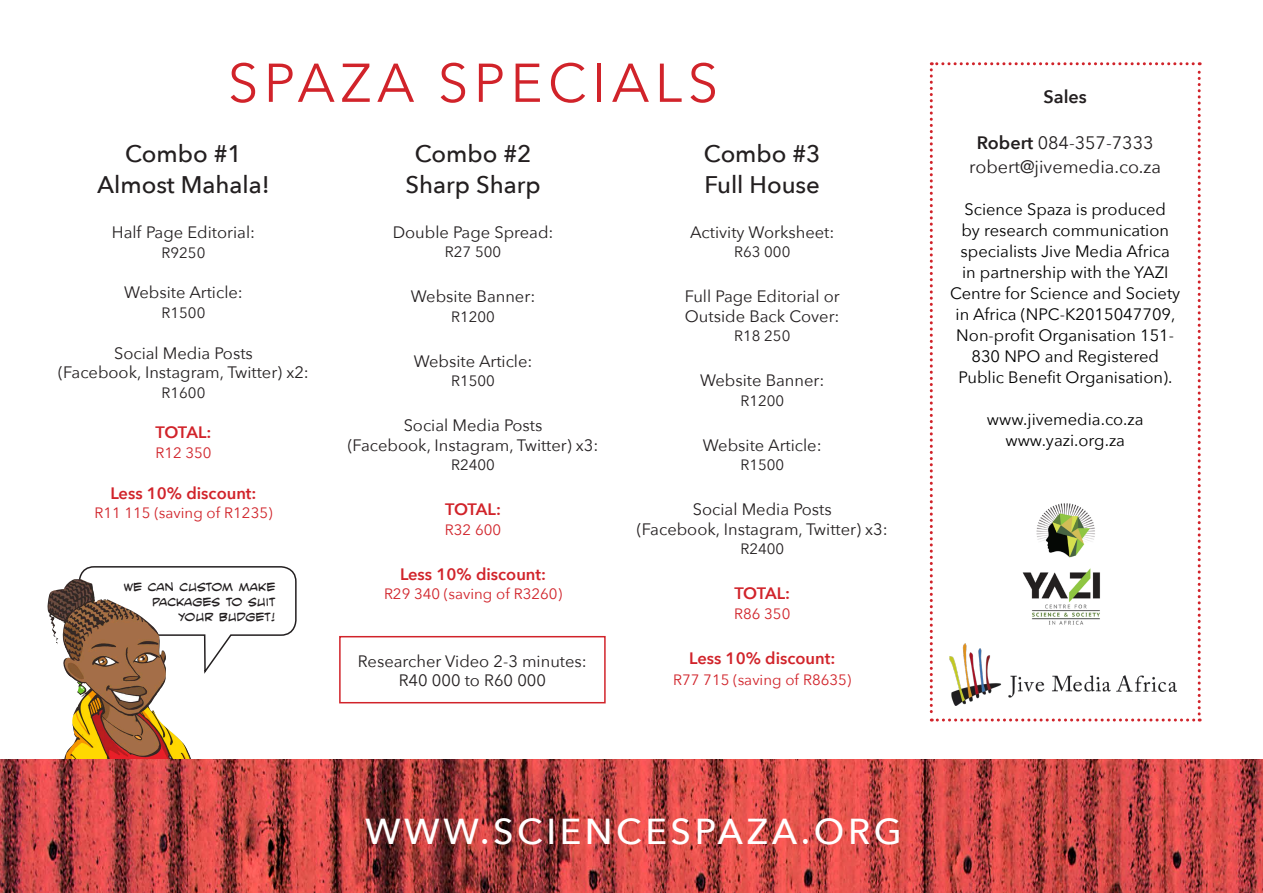
<style>
.page{position:relative;width:1263px;height:893px;background:#fff}
.page>*{position:absolute;margin:0;border:0;box-sizing:border-box;transform-origin:0 0}
.t1{font:54px "Avenir Next";letter-spacing:.1em;color:#d1232a}
.t2{font:500 36px "Avenir Next";letter-spacing:.1em;color:#fff}
.t3{font:500 24px/31px "Avenir Next";color:#231f20;text-align:center}
.t4{font:18px/24px "Avenir Next";color:#231f20;text-align:center}
.t5{font:600 18px "Avenir Next";color:#231f20}
.t6{font:16.5px/19.5px "Avenir Next";color:#231f20;text-align:center}
.t7{font:16.5px/21px "Avenir Next";color:#000;text-align:center}
.t8{font:600 16.5px "Avenir Next";color:#d1232a}
.t9{font:15px "Avenir Next";color:#d1232a}
.t10{font:15px "Avenir Next";color:#231f20}
.t11{font:12.45px/14.9px "Smack Attack BB";color:#231f20;text-align:right}
.s1{font-weight:600}
</style>
<div class="page">
<svg style="left:930px;top:62px;width:271px;height:659px"></svg>
<img style="left:1022px;top:494px;width:86px;height:135px">
<svg style="left:79px;top:566px;width:218px;height:108px"></svg>
<img style="left:47px;top:579px;width:145px;height:180px">
<img style="left:0;top:759px;width:1263px;height:134px">
<img style="left:949px;top:644px;width:54px;height:61px">
<img style="left:1006px;top:652px;width:170px;height:50px">
<div style="left:1010px;top:655px;width:165px;height:17px;background:#fff"></div>
<div style="left:339px;top:636px;width:267px;height:67px;border:2px solid #d1232a"></div>
<h1 class="t1" style="left:228px;top:37px;width:492px">SPAZA SPECIALS</h1>
<h3 class="t3" style="left:97px;top:137px;width:174px">Combo #1<br>Almost Mahala!</h3>
<p class="t6" style="left:112px;top:222px;width:145px">Half Page Editorial:</p>
<p class="t10" style="left:162px;top:240px;width:45px">R9250</p>
<p class="t6" style="left:124px;top:282px;width:120px">Website Article:</p>
<p class="t10" style="left:162px;top:300px;width:45px">R1500</p>
<p class="t6" style="left:58px;top:342px;width:252px">Social Media Posts<br>(Facebook, Instagram, Twitter) x2:</p>
<p class="t10" style="left:162px;top:380px;width:45px">R1600</p>
<p class="t8" style="left:156px;top:418px;width:57px">TOTAL:</p>
<p class="t9" style="left:155px;top:440px;width:58px">R12 350</p>
<p class="t8" style="left:110px;top:479px;width:148px">Less 10% discount:</p>
<p class="t9" style="left:94px;top:500px;width:180px">R11 115 (saving of R1235)</p>
<p class="t11" style="left:124px;top:580px;width:153px">WE CAN CUSTOM MAKE<br>PACKAGES TO SUIT<br>YOUR BUDGET!</p>
<h3 class="t3" style="left:405px;top:137px;width:137px">Combo #2<br>Sharp Sharp</h3>
<p class="t6" style="left:393px;top:222px;width:162px">Double Page Spread:</p>
<p class="t10" style="left:445px;top:239px;width:58px">R27 500</p>
<p class="t6" style="left:411px;top:286px;width:126px">Website Banner:</p>
<p class="t10" style="left:451px;top:304px;width:45px">R1200</p>
<p class="t6" style="left:414px;top:351px;width:120px">Website Article:</p>
<p class="t10" style="left:451px;top:368px;width:45px">R1500</p>
<p class="t6" style="left:348px;top:415px;width:252px">Social Media Posts<br>(Facebook, Instagram, Twitter) x3:</p>
<p class="t10" style="left:451px;top:452px;width:45px">R2400</p>
<p class="t8" style="left:445px;top:495px;width:57px">TOTAL:</p>
<p class="t9" style="left:445px;top:517px;width:58px">R32 600</p>
<p class="t8" style="left:400px;top:560px;width:148px">Less 10% discount:</p>
<p class="t9" style="left:384px;top:581px;width:180px">R29 340 (saving of R3260)</p>
<p class="t6" style="left:358px;top:650px;width:230px">Researcher Video 2-3 minutes:<br>R40 000 to R60 000</p>
<h3 class="t3" style="left:704px;top:137px;width:118px;text-align:left">Combo #3<br>Full House</h3>
<p class="t6" style="left:690px;top:222px;width:146px">Activity Worksheet:</p>
<p class="t10" style="left:734px;top:239px;width:58px">R63 000</p>
<p class="t6" style="left:685px;top:286px;width:156px;text-align:left">Full Page Editorial or<br>Outside Back Cover:</p>
<p class="t10" style="left:734px;top:323px;width:58px">R18 250</p>
<p class="t6" style="left:700px;top:370px;width:126px">Website Banner:</p>
<p class="t10" style="left:740px;top:388px;width:45px">R1200</p>
<p class="t6" style="left:703px;top:435px;width:120px">Website Article:</p>
<p class="t10" style="left:740px;top:452px;width:45px">R1500</p>
<p class="t6" style="left:637px;top:499px;width:252px">Social Media Posts<br>(Facebook, Instagram, Twitter) x3:</p>
<p class="t10" style="left:740px;top:536px;width:45px">R2400</p>
<p class="t8" style="left:734px;top:579px;width:57px">TOTAL:</p>
<p class="t9" style="left:734px;top:601px;width:58px">R86 350</p>
<p class="t8" style="left:689px;top:644px;width:148px">Less 10% discount:</p>
<p class="t9" style="left:673px;top:668px;width:180px">R77 715 (saving of R8635)</p>
<h2 class="t2" style="left:365px;top:801px;width:538px">WWW.SCIENCESPAZA.ORG</h2>
<p class="t5" style="left:1043px;top:82px;width:45px">Sales</p>
<p class="t4" style="left:969px;top:130px;width:193px"><span class="s1">Robert</span> 084-357-7333 robert@jivemedia.co.za</p>
<p class="t7" style="left:950px;top:198px;width:232px">Science Spaza is produced<br>by research communication specialists Jive Media Africa<br>in partnership with the YAZI<br>Centre for Science and Society in Africa (NPC-K2015047709,<br>Non-profit Organisation 151-<br>830 NPO and Registered<br>Public Benefit Organisation).</p>
<p class="t7" style="left:987px;top:408px;width:158px">www.jivemedia.co.za www.yazi.org.za</p>
</div>
